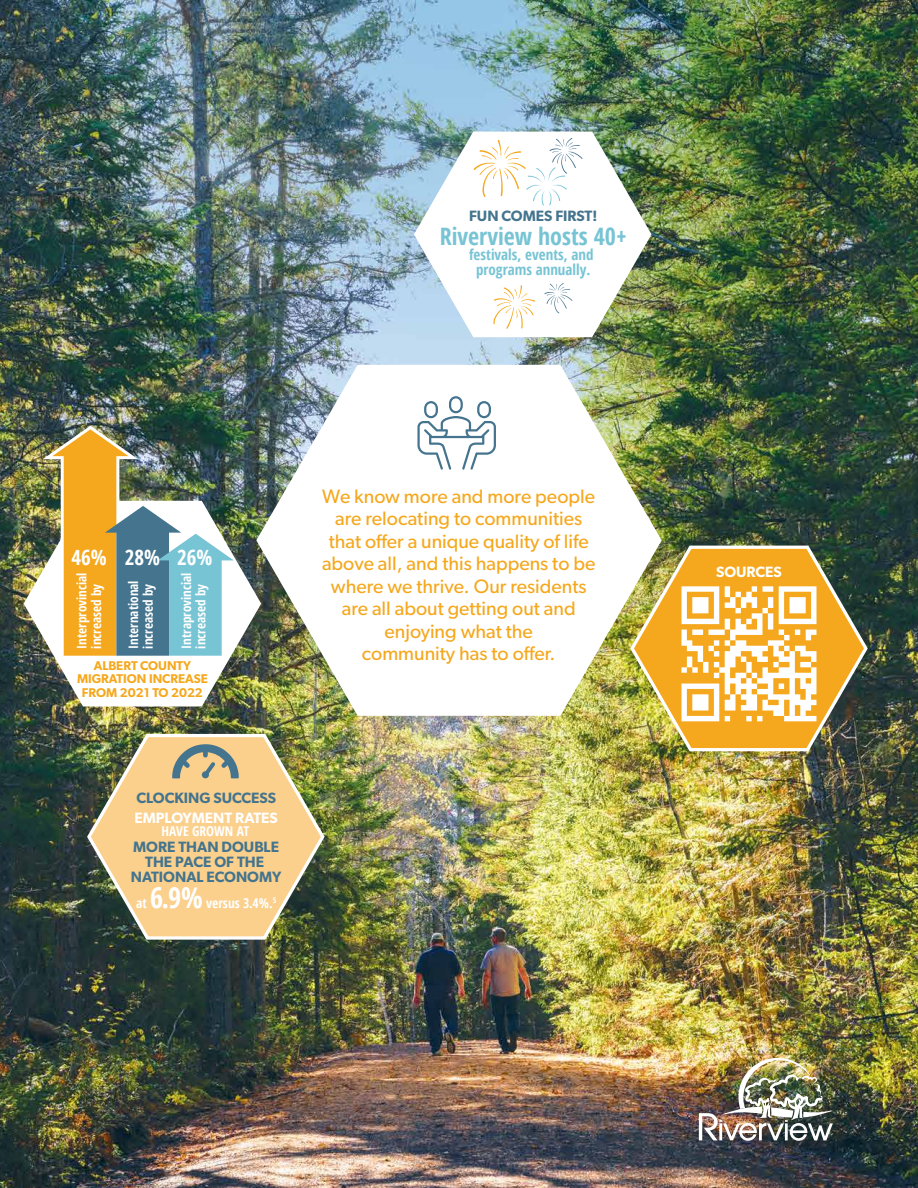
<style>
.page{position:relative;width:918px;height:1188px;background:#fff}
.page>*{position:absolute;margin:0;border:0;box-sizing:border-box;transform-origin:0 0}
.t1{font:700 condensed 24px "Open Sans";color:#77c4d5}
.t2{font:700 condensed 21px "Open Sans";color:#fff}
.t3{font:19.5px/22.5px "Gibson";color:#f5a81d;text-align:center}
.t4{font:600 15px/15px "Gibson";color:#44748e;text-align:center}
.t5{font:700 condensed 15px/15px "Open Sans";color:#77c4d5;text-align:center}
.t6{font:600 15px "Gibson";color:#fff}
.t7{font:700 condensed 13.5px "Open Sans";color:#fff}
.t8{font:700 condensed 13.2px/14.4px "Open Sans";color:#fff}
.t9{font:600 12.75px/13.5px "Gibson";color:#f5a81d;text-align:center}
.s1{font-size:28.5px}
</style>
<div class="page">
<img style="left:0;top:0;width:918px;height:1188px">
<img style="left:699px;top:1057px;width:134px;height:84px">
<img style="left:24px;top:501px;width:232px;height:206px">
<img style="left:43px;top:426px;width:191px;height:233px">
<img style="left:85px;top:731px;width:242px;height:210px">
<svg style="left:172px;top:744px;width:67px;height:34px;background:#b2ab8d"></svg>
<img style="left:628px;top:543px;width:242px;height:210px">
<svg style="left:681px;top:586px;width:135px;height:135px"></svg>
<img style="left:414px;top:132px;width:237px;height:205px">
<svg style="left:493px;top:285px;width:42px;height:44px"></svg>
<svg style="left:474px;top:138px;width:109px;height:67px"></svg>
<svg style="left:544px;top:283px;width:28px;height:30px"></svg>
<img style="left:256px;top:365px;width:406px;height:351px">
<svg style="left:417px;top:396px;width:79px;height:74px"></svg>
<p class="t4" style="left:469px;top:208px;width:130px">FUN COMES FIRST!</p>
<p class="t1" style="left:440px;top:220px;width:189px">Riverview hosts 40+</p>
<p class="t5" style="left:469px;top:247px;width:126px">festivals, events, and programs annually.</p>
<p class="t2" style="left:71px;top:543px;width:142px">46% 28% 26%</p>
<p class="t8" style="left:74px;top:649px;width:77px;rotate:-90deg">Interprovincial increased by</p>
<p class="t8" style="left:126px;top:649px;width:70px;rotate:-90deg">International increased by</p>
<p class="t8" style="left:179px;top:649px;width:77px;rotate:-90deg">Intraprovincial increased by</p>
<p class="t9" style="left:77px;top:658px;width:132px">ALBERT COUNTY<br>MIGRATION INCREASE<br>FROM 2021 TO 2022</p>
<p class="t4" style="left:136px;top:789px;width:141px">CLOCKING SUCCESS</p>
<p class="t6" style="left:135px;top:809px;width:145px">EMPLOYMENT RATES</p>
<p class="t7" style="left:162px;top:822px;width:89px">HAVE GROWN AT</p>
<p class="t4" style="left:131px;top:839px;width:152px">MORE THAN DOUBLE<br>THE PACE OF THE<br>NATIONAL ECONOMY</p>
<p class="t7" style="left:136px;top:894px;width:142px">at <span class="s1">6.9%</span> versus 3.4%.<sup>5</sup></p>
<p class="t3" style="left:322px;top:484px;width:275px">We know more and more people are relocating to communities that offer a unique quality of life above all, and this happens to be where we thrive. Our residents are all about getting out and enjoying what the<br>community has to offer.</p>
<p class="t6" style="left:716px;top:563px;width:67px">SOURCES</p>
</div>
